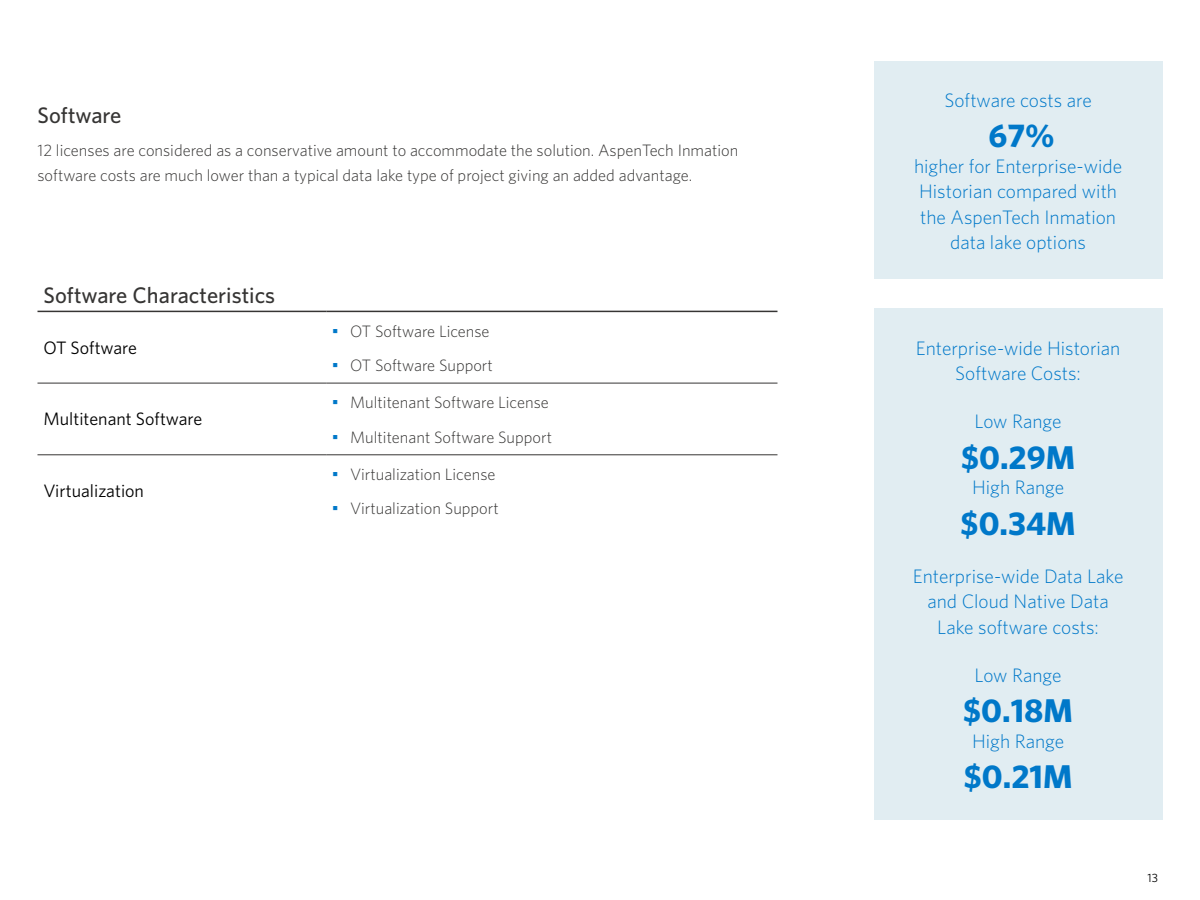
<style>
.page{position:relative;width:1200px;height:900px;background:#fff}
.page>*{position:absolute;margin:0;border:0;box-sizing:border-box;transform-origin:0 0}
.t1{font:700 33px "Whitney";color:#0078c9}
.t2{font:500 22.5px "Whitney";color:#363534}
.t3{font:300 19.5px/25.5px "Whitney";color:#0078c9;text-align:center}
.t4{font:18px "Whitney";color:#000101}
.t5{font:300 16.5px/25.5px "Whitney";color:#363534}
.t6{font:12px "Whitney";color:#000}
.s1{font-family:"Arial";font-weight:400;font-size:18px;color:#0078c9}
</style>
<div class="page">
<div style="left:874px;top:62px;width:288px;height:217px;background:#e1edf2"></div>
<div style="left:874px;top:308px;width:288px;height:511px;background:#e1edf2"></div>
<hr style="left:38px;top:383px;width:288px;height:1px;background:#363534">
<hr style="left:326px;top:383px;width:451px;height:1px;background:#363534">
<hr style="left:38px;top:454px;width:288px;height:1px;background:#363534">
<hr style="left:326px;top:454px;width:451px;height:1px;background:#363534">
<hr style="left:38px;top:311px;width:288px;height:1px;background:#363534">
<hr style="left:326px;top:311px;width:451px;height:1px;background:#363534">
<h2 class="t2" style="left:38px;top:101px;width:86px">Software</h2>
<p class="t5" style="left:38px;top:137px;width:702px">12 licenses are considered as a conservative amount to accommodate the solution. AspenTech Inmation software costs are much lower than a typical data lake type of project giving an added advantage.</p>
<h2 class="t2" style="left:44px;top:282px;width:233px">Software Characteristics</h2>
<p class="t4" style="left:44px;top:337px;width:95px">OT Software</p>
<p class="t4" style="left:44px;top:409px;width:160px">Multitenant Software</p>
<p class="t4" style="left:44px;top:480px;width:102px">Virtualization</p>
<p class="t5" style="left:332px;top:318px;width:159px"><span class="s1">▪</span> OT Software License</p>
<p class="t5" style="left:332px;top:352px;width:162px"><span class="s1">▪</span> OT Software Support</p>
<p class="t5" style="left:332px;top:389px;width:218px"><span class="s1">▪</span> Multitenant Software License</p>
<p class="t5" style="left:332px;top:424px;width:221px"><span class="s1">▪</span> Multitenant Software Support</p>
<p class="t5" style="left:332px;top:461px;width:165px"><span class="s1">▪</span> Virtualization License</p>
<p class="t5" style="left:332px;top:495px;width:168px"><span class="s1">▪</span> Virtualization Support</p>
<p class="t3" style="left:944px;top:87px;width:149px">Software costs are</p>
<h1 class="t1" style="left:988px;top:114px;width:68px">67%</h1>
<p class="t3" style="left:914px;top:153px;width:210px">higher for Enterprise-wide<br>Historian compared with the AspenTech Inmation data lake options</p>
<p class="t3" style="left:916px;top:335px;width:206px">Enterprise-wide Historian<br>Software Costs:</p>
<p class="t3" style="left:975px;top:408px;width:88px">Low Range</p>
<h1 class="t1" style="left:961px;top:435px;width:116px">$0.29M</h1>
<p class="t3" style="left:972px;top:474px;width:94px">High Range</p>
<h1 class="t1" style="left:961px;top:501px;width:117px">$0.34M</h1>
<p class="t3" style="left:913px;top:563px;width:212px">Enterprise-wide Data Lake and Cloud Native Data<br>Lake software costs:</p>
<p class="t3" style="left:975px;top:662px;width:88px">Low Range</p>
<h1 class="t1" style="left:963px;top:689px;width:111px">$0.18M</h1>
<p class="t3" style="left:972px;top:728px;width:94px">High Range</p>
<h1 class="t1" style="left:964px;top:755px;width:110px">$0.21M</h1>
<p class="t6" style="left:1147px;top:871px;width:12px">13</p>
</div>
